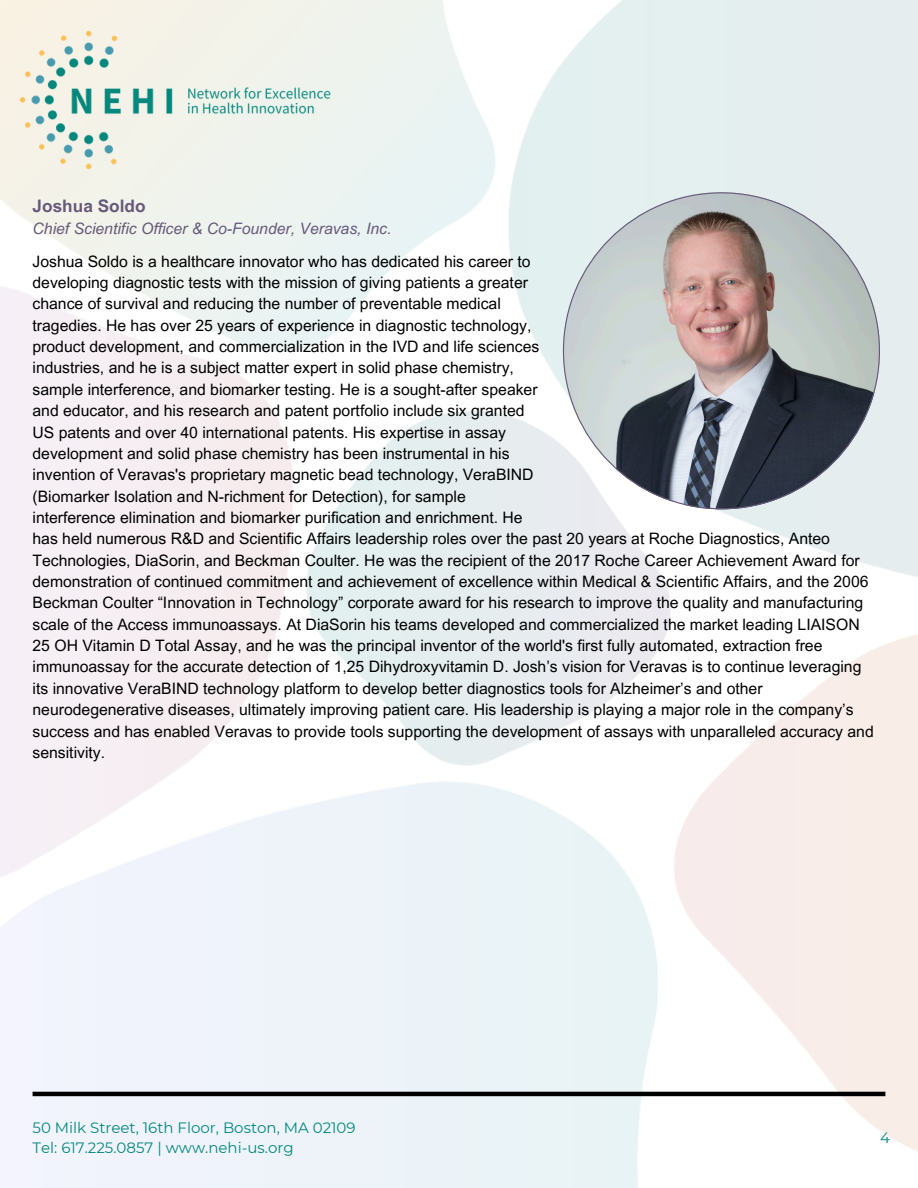
<style>
.page{position:relative;width:918px;height:1188px;background:#fff}
.page>*{position:absolute;margin:0;border:0;box-sizing:border-box;transform-origin:0 0}
.t1{font:700 17.25px "Arial MT Pro";color:#67597a}
.t2{font:15.75px/21.3px "Arial MT Pro";color:#000}
.t3{font:italic 15.75px "Arial MT Pro";color:#67597a}
.t4{font:15px/20.2px "Montserrat";color:#05887f}
</style>
<div class="page">
<img style="left:0;top:0;width:353px;height:199px">
<svg style="left:563px;top:192px;width:317px;height:317px;background:#a8a8aa"></svg>
<hr style="left:33px;top:1092px;width:852px;height:4px;background:#000">
<p class="t1" style="left:33px;top:199px;width:115px">Joshua Soldo</p>
<p class="t3" style="left:33px;top:223px;width:360px">Chief Scientific Officer &amp; Co-Founder, Veravas, Inc.</p>
<h1 class="t2" style="left:33px;top:252px;width:508px">Joshua Soldo is a healthcare innovator who has dedicated his career to developing diagnostic tests with the mission of giving patients a greater chance of survival and reducing the number of preventable medical tragedies. He has over 25 years of experience in diagnostic technology, product development, and commercialization in the IVD and life sciences industries, and he is a subject matter expert in solid phase chemistry, sample interference, and biomarker testing. He is a sought-after speaker and educator, and his research and patent portfolio include six granted US patents and over 40 international patents. His expertise in assay development and solid phase chemistry has been instrumental in his invention of Veravas's proprietary magnetic bead technology, VeraBIND (Biomarker Isolation and N-richment for Detection), for sample interference elimination and biomarker purification and enrichment. He</h1>
<h1 class="t2" style="left:33px;top:530px;width:843px">has held numerous R&amp;D and Scientific Affairs leadership roles over the past 20 years at Roche Diagnostics, Anteo Technologies, DiaSorin, and Beckman Coulter. He was the recipient of the 2017 Roche Career Achievement Award for demonstration of continued commitment and achievement of excellence within Medical &amp; Scientific Affairs, and the 2006<br>Beckman Coulter “Innovation in Technology” corporate award for his research to improve the quality and manufacturing scale of the Access immunoassays. At DiaSorin his teams developed and commercialized the market leading LIAISON 25 OH Vitamin D Total Assay, and he was the principal inventor of the world's first fully automated, extraction free immunoassay for the accurate detection of 1,25 Dihydroxyvitamin D. Josh’s vision for Veravas is to continue leveraging its innovative VeraBIND technology platform to develop better diagnostics tools for Alzheimer’s and other neurodegenerative diseases, ultimately improving patient care. His leadership is playing a major role in the company’s success and has enabled Veravas to provide tools supporting the development of assays with unparalleled accuracy and sensitivity.</h1>
<p class="t4" style="left:33px;top:1118px;width:325px">50 Milk Street, 16th Floor, Boston, MA 02109<br>Tel: 617.225.0857 | www.nehi-us.org</p>
<h1 class="t4" style="left:880px;top:1128px;width:11px">4</h1>
</div>
